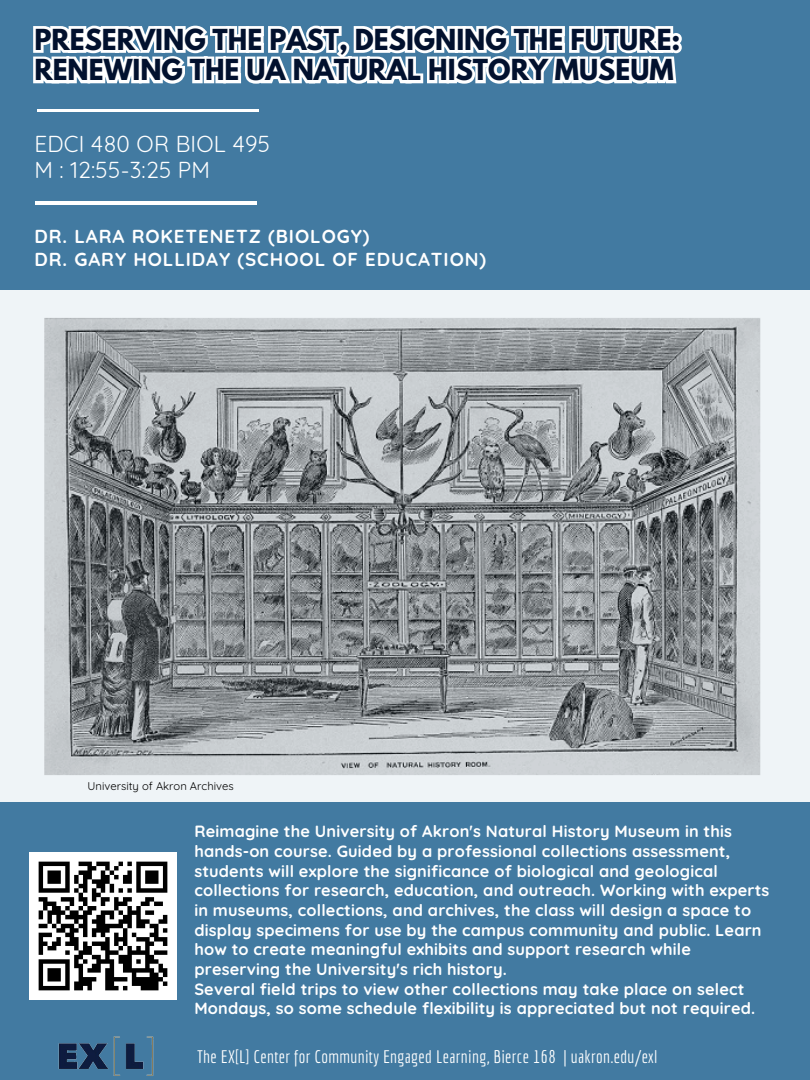
<style>
.page{position:relative;width:810px;height:1080px;background:#427aa1}
.page>*{position:absolute;margin:0;border:0;box-sizing:border-box;transform-origin:0 0}
.t1{font:700 25.62px/30.5px "League Spartan";color:#02112e}
.t2{font:22.5px/26.2px "Quicksand";letter-spacing:.01em;color:#fff}
.t3{font:700 18.75px/23.4px "Quicksand";letter-spacing:.05em;color:#fff}
.t4{font:17.69px "Economica";letter-spacing:.02em;color:#fff}
.t5{font:700 16.25px/19.7px "Quicksand";letter-spacing:.01em;color:#fff}
.t6{font:11.25px "Quicksand";color:#000}
</style>
<div class="page">
<img style="left:0;top:290px;width:810px;height:511px">
<img style="left:30px;top:852px;width:147px;height:147px">
<img style="left:58px;top:1036px;width:96px;height:40px">
<hr style="left:37px;top:110px;width:222px;height:2px;background:#fff">
<hr style="left:35px;top:202px;width:222px;height:2px;background:#fff">
<svg style="left:33px;top:25px;width:649px;height:59px;background:#dae5ec"></svg>
<h1 class="t1" style="left:34px;top:28px;width:648px">PRESERVING THE PAST, DESIGNING THE FUTURE:<br>RENEWING THE UA NATURAL HISTORY MUSEUM</h1>
<p class="t2" style="left:34px;top:131px;width:237px">EDCI 480 OR BIOL 495<br>M : 12:55-3:25 PM</p>
<p class="t3" style="left:34px;top:224px;width:453px">DR. LARA ROKETENETZ (BIOLOGY)<br>DR. GARY HOLLIDAY (SCHOOL OF EDUCATION)</p>
<h5 class="t6" style="left:88px;top:779px;width:148px">University of Akron Archives</h5>
<h3 class="t5" style="left:194px;top:821px;width:576px">Reimagine the University of Akron's Natural History Museum in this hands-on course. Guided by a professional collections assessment, students will explore the significance of biological and geological collections for research, education, and outreach. Working with experts in museums, collections, and archives, the class will design a space to display specimens for use by the campus community and public. Learn how to create meaningful exhibits and support research while preserving the University's rich history.<br>Several field trips to view other collections may take place on select Mondays, so some schedule flexibility is appreciated but not required.</h3>
<p class="t4" style="left:197px;top:1047px;width:462px">The EX[L] Center for Community Engaged Learning, Bierce 168 | uakron.edu/exl</p>
</div>
